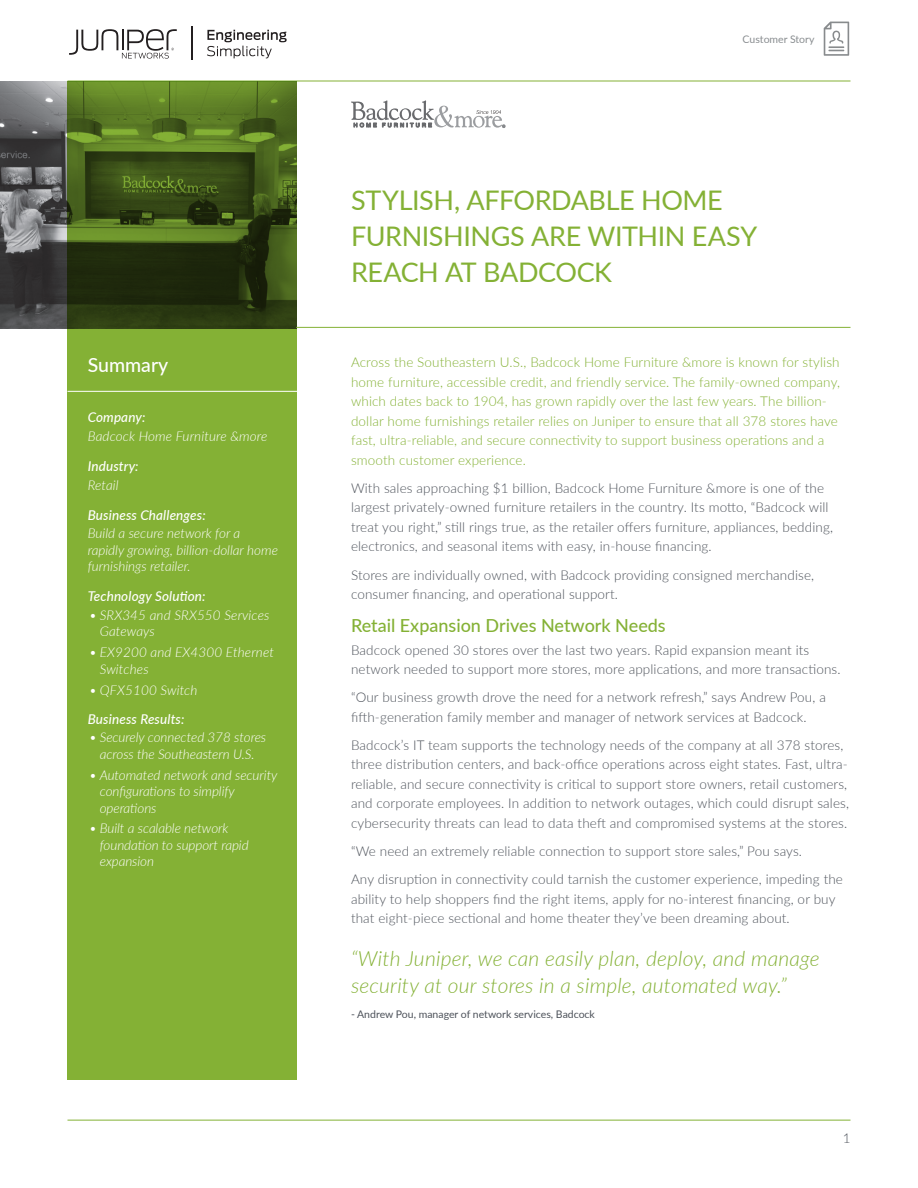
<style>
.page{position:relative;width:918px;height:1188px;background:#fff}
.page>*{position:absolute;margin:0;border:0;box-sizing:border-box;transform-origin:0 0}
.t1{font:27px/36px "Lato";letter-spacing:-.015em;color:#84b135}
.t2{font:italic 300 21px/27px "Lato";letter-spacing:.01em;color:#84b135}
.t3{font:500 19.5px "Lato";color:#fff}
.t4{font:500 18px "Lato";color:#84b135}
.t5{font:300 13.5px/19.5px "Lato";letter-spacing:.01em;color:#4d525a}
.Intro_Paragraph{font:300 13.5px/19.5px "Lato";letter-spacing:.01em;color:#84b135}
.Sidebar_bullets{font:italic 300 13.5px/16.5px "Lato";letter-spacing:-.005em;color:#fff}
.Sidebar_text{font:italic 300 13.5px/16.5px "Lato";color:#fff}
.Sidebar_head{font:italic 500 13.5px "Lato";letter-spacing:.01em;color:#fff}
.Quote_Name{font:10.5px "Lato";color:#4d525a}
.t6{font:10.5px "Lato";color:#898d90}
</style>
<div class="page">
<img style="left:0;top:81px;width:68px;height:248px">
<svg style="left:824px;top:22px;width:25px;height:34px"></svg>
<svg style="left:207px;top:30px;width:80px;height:28px"></svg>
<svg style="left:69px;top:29px;width:108px;height:30px"></svg>
<hr style="left:191px;top:26px;width:2px;height:33px;background:#231f20">
<hr style="left:68px;top:81px;width:782px;height:1px;background:#84b135">
<svg style="left:68px;top:81px;width:229px;height:999px;background:#729a2e"></svg>
<hr style="left:296px;top:327px;width:554px;height:1px;background:#84b135">
<hr style="left:68px;top:1120px;width:782px;height:1px;background:#84b135">
<hr style="left:68px;top:391px;width:229px;height:1px;background:#fff">
<svg style="left:351px;top:100px;width:154px;height:28px"></svg>
<h1 class="t3" style="left:88px;top:351px;width:82px">Summary</h1>
<p class="Sidebar_head" style="left:88px;top:408px;width:59px">Company:</p>
<p class="Sidebar_text" style="left:88px;top:427px;width:181px">Badcock Home Furniture &amp;more</p>
<p class="Sidebar_head" style="left:88px;top:456px;width:52px">Industry:</p>
<p class="Sidebar_text" style="left:88px;top:476px;width:33px">Retail</p>
<p class="Sidebar_head" style="left:88px;top:505px;width:120px">Business Challenges:</p>
<p class="Sidebar_text" style="left:88px;top:525px;width:192px">Build a secure network for a rapidly growing, billion-dollar home furnishings retailer.</p>
<p class="Sidebar_head" style="left:88px;top:587px;width:119px">Technology Solution:</p>
<p class="Sidebar_bullets" style="left:100px;top:606px;width:171px;text-indent:-10px">• SRX345 and SRX550 Services<br>Gateways</p>
<p class="Sidebar_bullets" style="left:100px;top:644px;width:176px;text-indent:-10px">• EX9200 and EX4300 Ethernet<br>Switches</p>
<p class="Sidebar_bullets" style="left:89px;top:681px;width:110px">• QFX5100 Switch</p>
<p class="Sidebar_head" style="left:88px;top:709px;width:98px">Business Results:</p>
<p class="Sidebar_bullets" style="left:89px;top:729px;width:178px;text-align:center">• Securely connected 378 stores across the Southeastern U.S.</p>
<p class="Sidebar_bullets" style="left:100px;top:766px;width:179px;text-indent:-10px">• Automated network and security configurations to simplify operations</p>
<p class="Sidebar_bullets" style="left:100px;top:820px;width:150px;text-indent:-10px">• Built a scalable network foundation to support rapid expansion</p>
<p class="t6" style="left:743px;top:31px;width:73px">Customer Story</p>
<p class="t1" style="left:351px;top:181px;width:408px">STYLISH, AFFORDABLE HOME<br>FURNISHINGS ARE WITHIN EASY<br>REACH AT BADCOCK</p>
<p class="Intro_Paragraph" style="left:351px;top:352px;width:491px">Across the Southeastern U.S., Badcock Home Furniture &amp;more is known for stylish home furniture, accessible credit, and friendly service. The family-owned company, which dates back to 1904, has grown rapidly over the last few years. The billion&shy;dollar home furnishings retailer relies on Juniper to ensure that all 378 stores have fast, ultra-reliable, and secure connectivity to support business operations and a smooth customer experience.</p>
<p class="t5" style="left:351px;top:478px;width:484px">With sales approaching $1 billion, Badcock Home Furniture &amp;more is one of the largest privately-owned furniture retailers in the country. Its motto, “Badcock will treat you right,” still rings true, as the retailer offers furniture, appliances, bedding, electronics, and seasonal items with easy, in-house financing.</p>
<p class="t5" style="left:351px;top:564px;width:465px">Stores are individually owned, with Badcock providing consigned merchandise, consumer financing, and operational support.</p>
<h1 class="t4" style="left:351px;top:612px;width:316px">Retail Expansion Drives Network Needs</h1>
<p class="t5" style="left:351px;top:640px;width:491px">Badcock opened 30 stores over the last two years. Rapid expansion meant its network needed to support more stores, more applications, and more transactions.</p>
<p class="t5" style="left:351px;top:687px;width:476px">“Our business growth drove the need for a network refresh,” says Andrew Pou, a fifth-generation family member and manager of network services at Badcock.</p>
<p class="t5" style="left:351px;top:735px;width:500px">Badcock’s IT team supports the technology needs of the company at all 378 stores, three distribution centers, and back-office operations across eight states. Fast, ultra&shy;reliable, and secure connectivity is critical to support store owners, retail customers, and corporate employees. In addition to network outages, which could disrupt sales, cybersecurity threats can lead to data theft and compromised systems at the stores.</p>
<p class="t5" style="left:351px;top:841px;width:453px">“We need an extremely reliable connection to support store sales,” Pou says.</p>
<p class="t5" style="left:351px;top:869px;width:494px">Any disruption in connectivity could tarnish the customer experience, impeding the ability to help shoppers find the right items, apply for no-interest financing, or buy that eight-piece sectional and home theater they’ve been dreaming about.</p>
<p class="t2" style="left:351px;top:945px;width:470px">“With Juniper, we can easily plan, deploy, and manage security at our stores in a simple, automated way.”</p>
<p class="Quote_Name" style="left:351px;top:1006px;width:245px">- Andrew Pou, manager of network services, Badcock</p>
<p class="t5" style="left:843px;top:1128px;width:9px">1</p>
</div>
